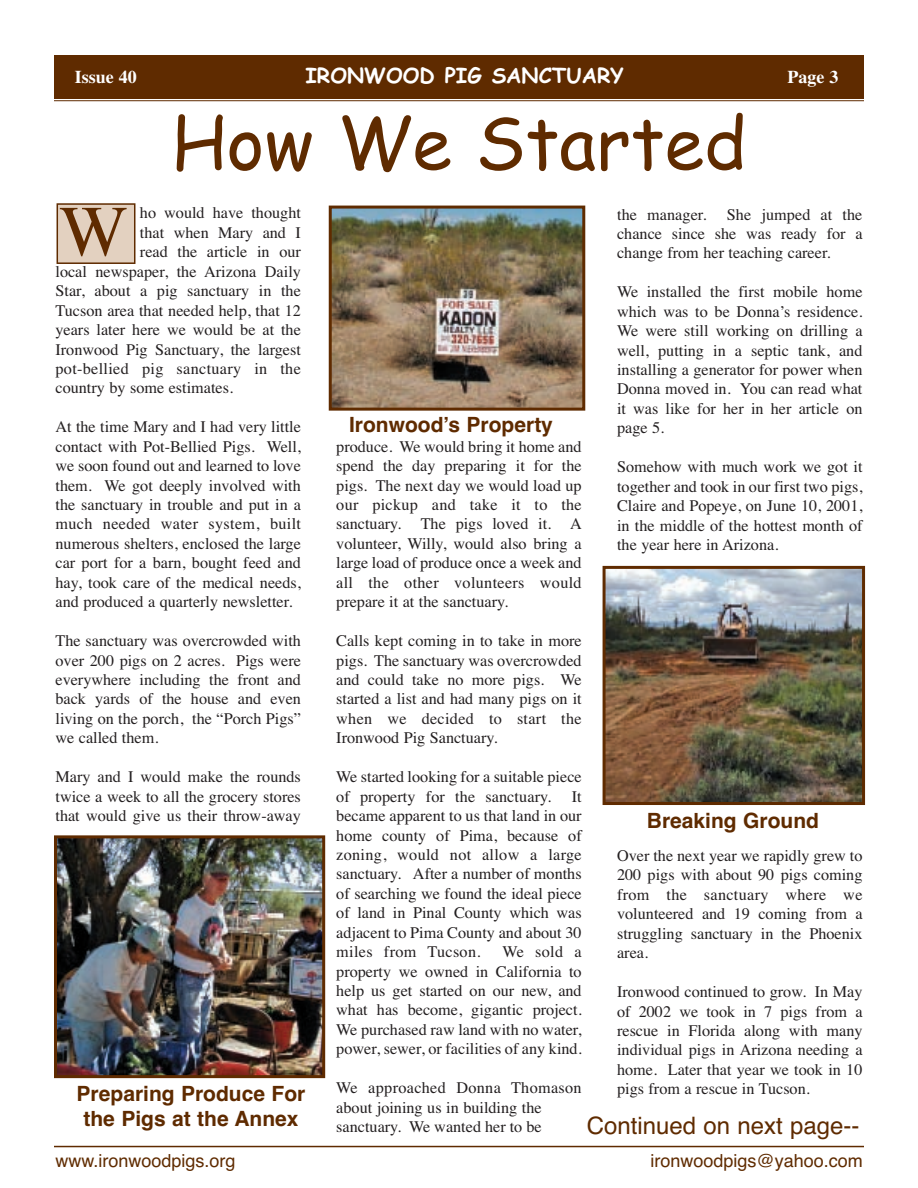
<style>
.page{position:relative;width:918px;height:1188px;background:#fff}
.page>*{position:absolute;margin:0;border:0;box-sizing:border-box;transform-origin:0 0}
.t1{font:72px "Comic Sans MS";color:#5f2b00}
.t2{font:72px "Times";color:#5f2b00}
.t3{font:24px "Helvetica";color:#5f2b00}
.t4{font:700 21px/25.2px "Helvetica";color:#5f2b00;text-align:center}
.t5{font:700 21px "Comic Sans MS";color:#fff}
.t6{font:18px "Helvetica";color:#5f2b00}
.t7{font:700 18px "Times";color:#fff}
.t8{font:16.2px/19.5px "Times";color:#231f20;text-align:justify}
.t9{font:16.2px "Times";letter-spacing:.02em;color:#231f20}
</style>
<div class="page">
<div style="left:54px;top:56px;width:810px;height:43px;background:#5f2b00"></div>
<hr style="left:54px;top:100px;width:810px;height:1px;background:#5f2b00">
<hr style="left:54px;top:1146px;width:810px;height:1px;background:#5f2b00">
<div style="left:57px;top:204px;width:78px;height:59px;background:#e3d1c0"></div>
<div style="left:57px;top:203px;width:78px;height:61px;border:2px solid #5f2b00"></div>
<img style="left:333px;top:210px;width:248px;height:197px">
<div style="left:329px;top:206px;width:256px;height:205px;border:3px solid #5f2b00"></div>
<img style="left:58px;top:839px;width:263px;height:235px">
<div style="left:54px;top:835px;width:271px;height:243px;border:3px solid #5f2b00"></div>
<img style="left:607px;top:570px;width:254px;height:231px">
<div style="left:603px;top:566px;width:262px;height:239px;border:3px solid #5f2b00"></div>
<p class="t7" style="left:75px;top:66px;width:63px">Issue 40</p>
<p class="t5" style="left:306px;top:63px;width:320px">IRONWOOD PIG SANCTUARY</p>
<p class="t7" style="left:788px;top:66px;width:52px">Page 3</p>
<h1 class="t1" style="left:171px;top:102px;width:576px">How We Started</h1>
<p class="t8" style="left:140px;top:203px;width:162px">ho would have thought</p>
<p class="t8" style="left:140px;top:223px;width:162px">that when Mary and I</p>
<p class="t8" style="left:140px;top:242px;width:162px">read the article in our</p>
<p class="t8" style="left:55px;top:261px;width:247px">local newspaper, the Arizona Daily</p>
<p class="t8" style="left:55px;top:281px;width:247px">Star, about a pig sanctuary in the</p>
<p class="t8" style="left:55px;top:300px;width:247px">Tucson area that needed help, that 12</p>
<p class="t8" style="left:55px;top:320px;width:247px">years later here we would be at the</p>
<p class="t8" style="left:55px;top:339px;width:247px">Ironwood Pig Sanctuary, the largest</p>
<p class="t9" style="left:55px;top:359px;width:247px">pot-bellied pig sanctuary in the</p>
<p class="t8" style="left:55px;top:378px;width:179px">country by some estimates.</p>
<p class="t8" style="left:55px;top:417px;width:247px">At the time Mary and I had very little contact with Pot-Bellied Pigs. Well, we soon found out and learned to love them. We got deeply involved with the sanctuary in trouble and put in a much needed water system, built numerous shelters, enclosed the large car port for a barn, bought feed and hay, took care of the medical needs, and produced a quarterly newsletter.</p>
<p class="t8" style="left:55px;top:631px;width:247px">The sanctuary was overcrowded with over 200 pigs on 2 acres. Pigs were everywhere including the front and back yards of the house and even living on the porch, the “Porch Pigs” we called them.</p>
<p class="t8" style="left:55px;top:767px;width:247px">Mary and I would make the rounds twice a week to all the grocery stores that would give us their throw-away</p>
<h1 class="t2" style="left:60px;top:189px;width:69px">W</h1>
<p class="t4" style="left:77px;top:1081px;width:230px">Preparing Produce For the Pigs at the Annex</p>
<p class="t8" style="left:617px;top:204px;width:247px;text-indent:110px">She jumped at the chance since she was ready for a change from her teaching career.</p>
<p class="t8" style="left:617px;top:282px;width:247px">We installed the first mobile home which was to be Donna’s residence.<br>We were still working on drilling a well, putting in a septic tank, and installing a generator for power when Donna moved in. You can read what it was like for her in her article on page 5.</p>
<p class="t8" style="left:617px;top:457px;width:247px">Somehow with much work we got it together and took in our first two pigs, Claire and Popeye, on June 10, 2001, in the middle of the hottest month of the year here in Arizona.</p>
<p class="t8" style="left:617px;top:204px;width:91px">the manager.</p>
<p class="t4" style="left:349px;top:412px;width:205px">Ironwood’s Property</p>
<p class="t8" style="left:336px;top:436px;width:247px">produce. We would bring it home and spend the day preparing it for the pigs. The next day we would load up our pickup and take it to the sanctuary. The pigs loved it. A volunteer, Willy, would also bring a large load of produce once a week and all the other volunteers would prepare it at the sanctuary.</p>
<p class="t8" style="left:336px;top:631px;width:247px">Calls kept coming in to take in more pigs. The sanctuary was overcrowded and could take no more pigs. We started a list and had many pigs on it when we decided to start the Ironwood Pig Sanctuary.</p>
<p class="t8" style="left:336px;top:767px;width:247px">We started looking for a suitable piece of property for the sanctuary.</p>
<p class="t8" style="left:336px;top:786px;width:247px;text-indent:235px">It became apparent to us that land in our home county of Pima, because of zoning, would not allow a large sanctuary. After a number of months of searching we found the ideal piece of land in Pinal County which was adjacent to Pima County and about 30 miles from Tucson.</p>
<p class="t4" style="left:647px;top:808px;width:174px">Breaking Ground</p>
<p class="t8" style="left:617px;top:846px;width:247px">Over the next year we rapidly grew to 200 pigs with about 90 pigs coming from the sanctuary where we volunteered and 19 coming from a struggling sanctuary in the Phoenix area.</p>
<p class="t8" style="left:617px;top:982px;width:247px">Ironwood continued to grow. In May of 2002 we took in 7 pigs from a rescue in Florida along with many individual pigs in Arizona needing a home. Later that year we took in 10 pigs from a rescue in Tucson.</p>
<p class="t8" style="left:336px;top:942px;width:247px;text-indent:166px">We sold a property we owned in California to help us get started on our new, and what has become, gigantic project.<br>We purchased raw land with no water, power, sewer, or facilities of any kind.</p>
<p class="t8" style="left:336px;top:1078px;width:247px;text-align:left">We approached Donna Thomason about joining us in building the sanctuary. We wanted her to be</p>
<h2 class="t3" style="left:587px;top:1112px;width:274px">Continued on next page--</h2>
<p class="t6" style="left:56px;top:1150px;width:182px">www.ironwoodpigs.org</p>
<p class="t6" style="left:651px;top:1150px;width:214px">ironwoodpigs@yahoo.com</p>
</div>
